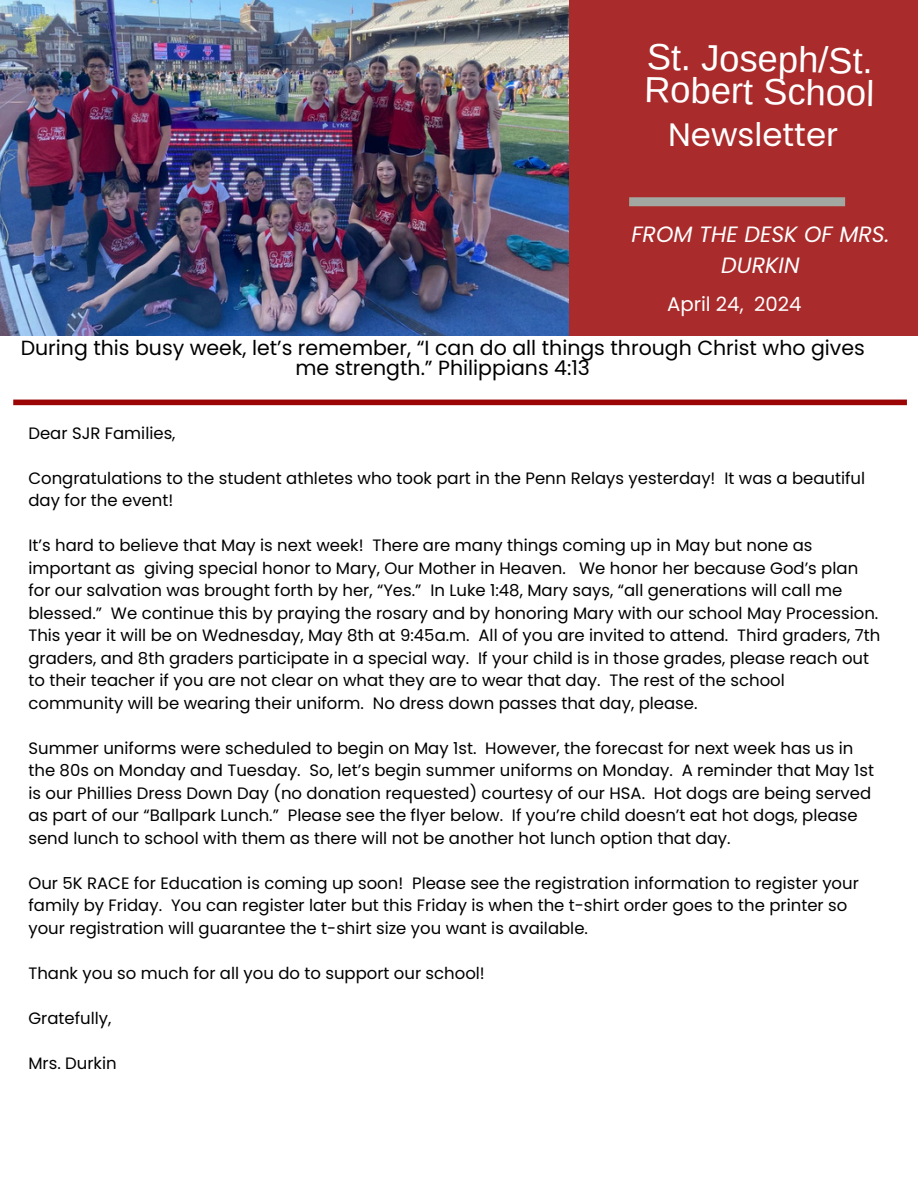
<style>
.page{position:relative;width:918px;height:1188px;background:#fff}
.page>*{position:absolute;margin:0;border:0;box-sizing:border-box;transform-origin:0 0}
.t1{font:36.3px/32.5px "Arimo";color:#fff}
.t2{font:32.4px "Poppins";color:#fff}
.t3{font:italic 22.2px/30.3px "Poppins";color:#fff;text-align:center}
.t4{font:20.55px/20.2px "Poppins";color:#000;text-align:center}
.t5{font:19.65px "Poppins";color:#fff}
.t6{font:16.5px/22.5px "Poppins";color:#000}
</style>
<div class="page">
<div style="left:568px;top:0;width:350px;height:336px;background:#aa2b2b"></div>
<div style="left:629px;top:197px;width:216px;height:9px;background:#a2a7a1"></div>
<div style="left:13px;top:400px;width:894px;height:5px;background:#9b0505"></div>
<img style="left:0;top:0;width:568px;height:336px">
<p class="t1" style="left:645px;top:40px;width:232px;rotate:1deg">St. Joseph/St.<br>Robert School</p>
<p class="t2" style="left:668px;top:112px;width:172px">Newsletter</p>
<p class="t3" style="left:631px;top:219px;width:259px">FROM THE DESK OF MRS.<br>DURKIN</p>
<p class="t5" style="left:667px;top:290px;width:136px">April 24, 2024</p>
<p class="t4" style="left:21px;top:338px;width:846px">During this busy week, let’s remember, “I can do all things through Christ who gives me strength.” Philippians 4:13</p>
<p class="t6" style="left:28px;top:422px;width:149px">Dear SJR Families,</p>
<h1 class="t6" style="left:28px;top:467px;width:838px">Congratulations to the student athletes who took part in the Penn Relays yesterday! It was a beautiful day for the event!</h1>
<h2 class="t6" style="left:28px;top:534px;width:853px">It’s hard to believe that May is next week! There are many things coming up in May but none as important as giving special honor to Mary, Our Mother in Heaven. We honor her because God’s plan for our salvation was brought forth by her, “Yes.” In Luke 1:48, Mary says, “all generations will call me blessed.” We continue this by praying the rosary and by honoring Mary with our school May Procession.<br>This year it will be on Wednesday, May 8th at 9:45a.m. All of you are invited to attend. Third graders, 7th graders, and 8th graders participate in a special way. If your child is in those grades, please reach out to their teacher if you are not clear on what they are to wear that day. The rest of the school community will be wearing their uniform. No dress down passes that day, please.</h2>
<h3 class="t6" style="left:28px;top:737px;width:847px">Summer uniforms were scheduled to begin on May 1st. However, the forecast for next week has us in the 80s on Monday and Tuesday. So, let’s begin summer uniforms on Monday. A reminder that May 1st is our Phillies Dress Down Day (no donation requested) courtesy of our HSA. Hot dogs are being served as part of our “Ballpark Lunch.” Please see the flyer below. If you’re child doesn’t eat hot dogs, please send lunch to school with them as there will not be another hot lunch option that day.</h3>
<h5 class="t6" style="left:28px;top:872px;width:832px">Our 5K RACE for Education is coming up soon! Please see the registration information to register your family by Friday. You can register later but this Friday is when the t-shirt order goes to the printer so your registration will guarantee the t-shirt size you want is available.</h5>
<h4 class="t6" style="left:28px;top:962px;width:458px">Thank you so much for all you do to support our school!</h4>
<p class="t6" style="left:28px;top:1007px;width:84px">Gratefully,</p>
<p class="t6" style="left:28px;top:1052px;width:90px">Mrs. Durkin</p>
</div>
